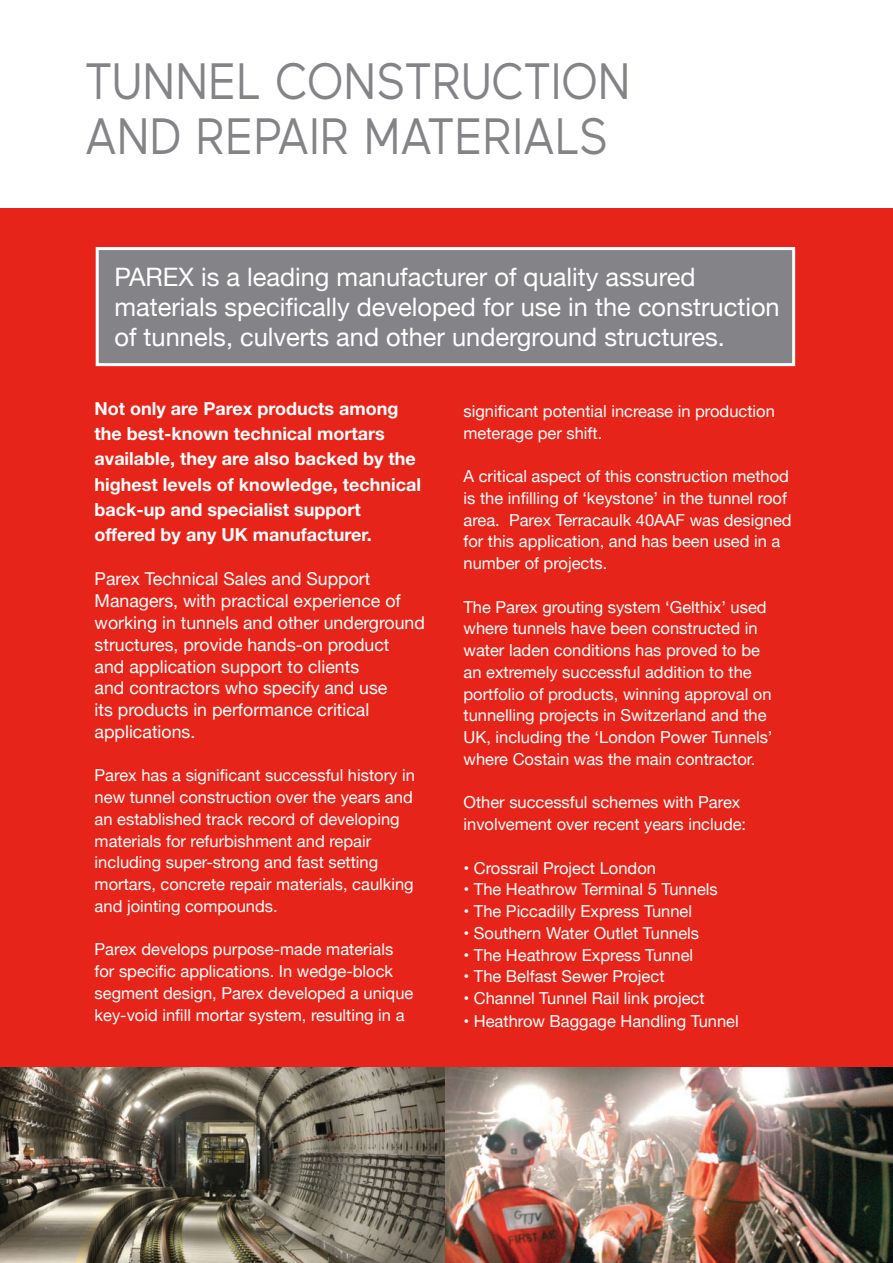
<style>
.page{position:relative;width:893px;height:1263px;background:#fff}
.page>*{position:absolute;margin:0;border:0;box-sizing:border-box;transform-origin:0 0}
.t1{font:51px/55.5px "Maax";color:#848488;scale:.9 1}
.t2{font:25.35px/29.7px "Helvetica Neue";color:#fff}
.t3{font:700 18px/25.2px "Helvetica Neue";color:#fff}
.t4{font:17.7px/21.8px "Helvetica Neue";color:#fff}
.t5{font:16.5px/21.8px "Helvetica Neue";color:#fff}
</style>
<div class="page">
<img style="left:444px;top:1066px;width:449px;height:197px">
<img style="left:0;top:1066px;width:444px;height:197px">
<div style="left:0;top:208px;width:893px;height:858px;background:#e72419"></div>
<div style="left:96px;top:247px;width:699px;height:119px;background:#848488;border:3px solid #fff"></div>
<h1 class="t1" style="left:85px;top:51px;width:608px">TUNNEL CONSTRUCTION<br>AND REPAIR MATERIALS</h1>
<h2 class="t2" style="left:114px;top:264px;width:667px">PAREX is a leading manufacturer of quality assured materials specifically developed for use in the construction of tunnels, culverts and other underground structures.</h2>
<p class="t3" style="left:95px;top:396px;width:328px">Not only are Parex products among the best-known technical mortars available, they are also backed by the highest levels of knowledge, technical back-up and specialist support offered by any UK manufacturer.</p>
<p class="t4" style="left:95px;top:569px;width:332px">Parex Technical Sales and Support Managers, with practical experience of working in tunnels and other underground structures, provide hands-on product<br>and application support to clients<br>and contractors who specify and use<br>its products in performance critical applications.</p>
<p class="t5" style="left:95px;top:765px;width:322px">Parex has a significant successful history in new tunnel construction over the years and an established track record of developing materials for refurbishment and repair including super-strong and fast setting mortars, concrete repair materials, caulking and jointing compounds.</p>
<p class="t5" style="left:95px;top:939px;width:320px">Parex develops purpose-made materials for specific applications. In wedge-block segment design, Parex developed a unique key-void infill mortar system, resulting in a</p>
<p class="t5" style="left:463px;top:401px;width:313px">significant potential increase in production meterage per shift.</p>
<p class="t5" style="left:463px;top:466px;width:330px">A critical aspect of this construction method is the infilling of ‘keystone’ in the tunnel roof area. Parex Terracaulk 40AAF was designed for this application, and has been used in a number of projects.</p>
<p class="t5" style="left:463px;top:597px;width:310px">The Parex grouting system ‘Gelthix’ used where tunnels have been constructed in water laden conditions has proved to be an extremely successful addition to the portfolio of products, winning approval on tunnelling projects in Switzerland and the UK, including the ‘London Power Tunnels’ where Costain was the main contractor.</p>
<p class="t5" style="left:463px;top:792px;width:284px">Other successful schemes with Parex involvement over recent years include:</p>
<p class="t5" style="left:463px;top:858px;width:194px">• Crossrail Project London</p>
<p class="t5" style="left:463px;top:879px;width:256px">• The Heathrow Terminal 5 Tunnels</p>
<p class="t5" style="left:463px;top:901px;width:230px">• The Piccadilly Express Tunnel</p>
<p class="t5" style="left:463px;top:923px;width:237px">• Southern Water Outlet Tunnels</p>
<p class="t5" style="left:463px;top:945px;width:231px">• The Heathrow Express Tunnel</p>
<p class="t5" style="left:463px;top:966px;width:203px">• The Belfast Sewer Project</p>
<p class="t5" style="left:463px;top:988px;width:243px">• Channel Tunnel Rail link project</p>
<p class="t5" style="left:463px;top:1011px;width:277px">• Heathrow Baggage Handling Tunnel</p>
</div>
